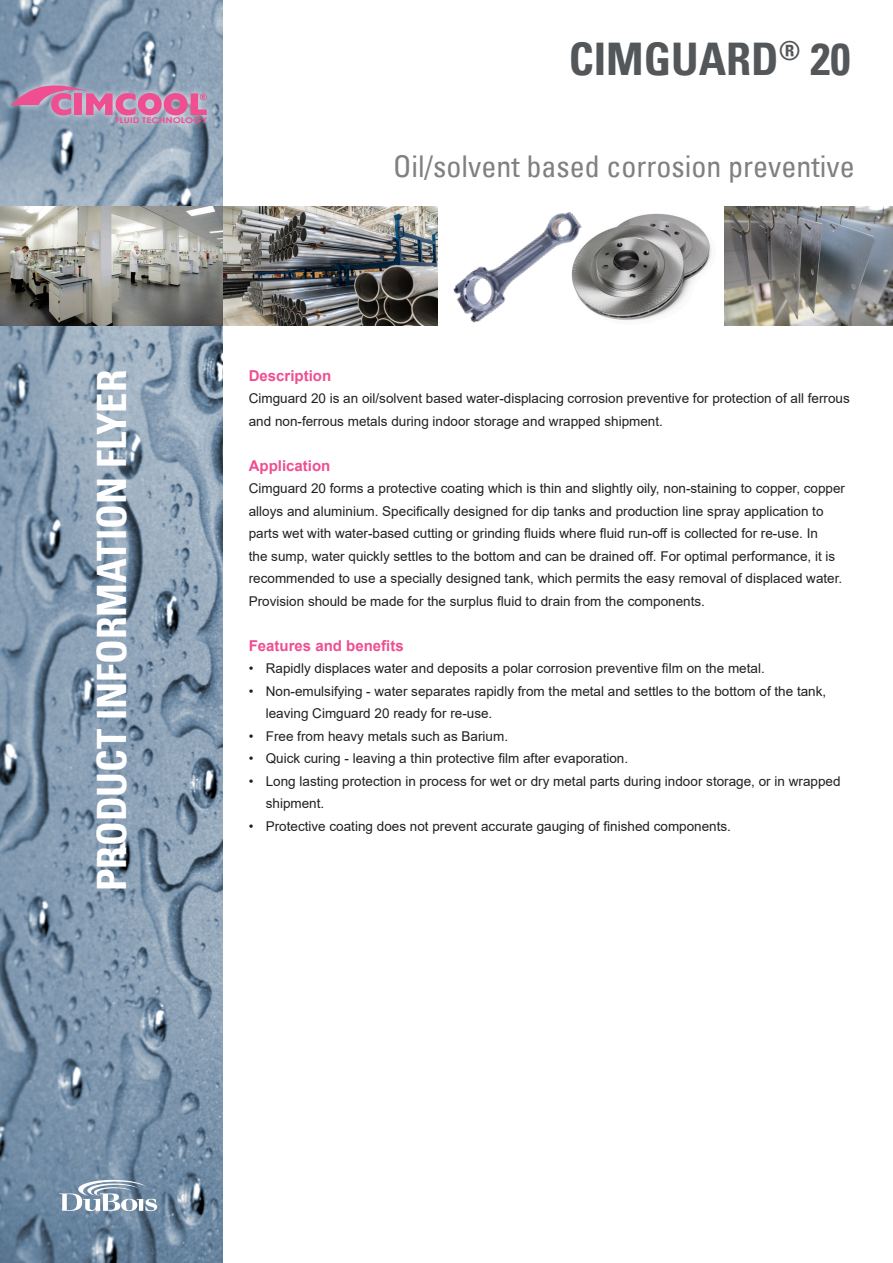
<style>
.page{position:relative;width:893px;height:1263px;background:#fff}
.page>*{position:absolute;margin:0;border:0;box-sizing:border-box;transform-origin:0 0}
.Product{font:45px "Univers Com 67 Bold Cond";color:#54575a}
.t1{font:40.5px "Univers Com 67 Bold Cond";color:#fff}
.Productlead_curs{font:condensed 30px "Univers Com 57";color:#808080}
.t2{font:700 15px "Arial";color:#ef4e91}
.t3{font:13.5px/22.5px "Arial";color:#231f20}
.t4{font:700 7.8px "Century Gothic";color:#ef4e91;scale:1.23 1}
</style>
<div class="page">
<img style="left:0;top:0;width:223px;height:1263px">
<svg style="left:59px;top:1180px;width:98px;height:31px"></svg>
<img style="left:606px;top:206px;width:119px;height:119px">
<img style="left:437px;top:207px;width:169px;height:118px">
<img style="left:222px;top:206px;width:215px;height:119px">
<img style="left:0;top:206px;width:222px;height:119px">
<img style="left:725px;top:206px;width:167px;height:119px">
<div style="left:4px;top:78px;width:210px;height:53px;background:#fff;opacity:.75"></div>
<svg style="left:10px;top:85px;width:197px;height:30px;background:#be80a8"></svg>
<p class="t4" style="left:115px;top:114px;width:77px">FLUID TECHNOLOGY</p>
<p class="Product" style="left:569px;top:31px;width:283px">CIMGUARD<sup>®</sup> 20</p>
<p class="Productlead_curs" style="left:393px;top:147px;width:463px">Oil/solvent based corrosion preventive</p>
<h2 class="t1" style="left:87px;top:891px;width:523px;rotate:-90deg">PRODUCT INFORMATION FLYER</h2>
<p class="t2" style="left:249px;top:365px;width:84px">Description</p>
<p class="t3" style="left:249px;top:387px;width:602px">Cimguard 20 is an oil/solvent based water-displacing corrosion preventive for protection of all ferrous and non-ferrous metals during indoor storage and wrapped shipment.</p>
<p class="t2" style="left:249px;top:455px;width:83px">Application</p>
<p class="t3" style="left:249px;top:477px;width:598px">Cimguard 20 forms a protective coating which is thin and slightly oily, non-staining to copper, copper alloys and aluminium. Specifically designed for dip tanks and production line spray application to parts wet with water-based cutting or grinding fluids where fluid run-off is collected for re-use. In<br>the sump, water quickly settles to the bottom and can be drained off. For optimal performance, it is recommended to use a specially designed tank, which permits the easy removal of displaced water.<br>Provision should be made for the surplus fluid to drain from the components.</p>
<p class="t2" style="left:249px;top:635px;width:157px">Features and benefits</p>
<p class="t3" style="left:249px;top:657px;width:517px">• Rapidly displaces water and deposits a polar corrosion preventive film on the metal.</p>
<p class="t3" style="left:266px;top:680px;width:562px;text-indent:-17px">• Non-emulsifying - water separates rapidly from the metal and settles to the bottom of the tank, leaving Cimguard 20 ready for re-use.</p>
<p class="t3" style="left:249px;top:725px;width:261px">• Free from heavy metals such as Barium.</p>
<p class="t3" style="left:249px;top:747px;width:381px">• Quick curing - leaving a thin protective film after evaporation.</p>
<p class="t3" style="left:266px;top:770px;width:576px;text-indent:-17px">• Long lasting protection in process for wet or dry metal parts during indoor storage, or in wrapped shipment.</p>
<p class="t3" style="left:249px;top:815px;width:484px">• Protective coating does not prevent accurate gauging of finished components.</p>
</div>
